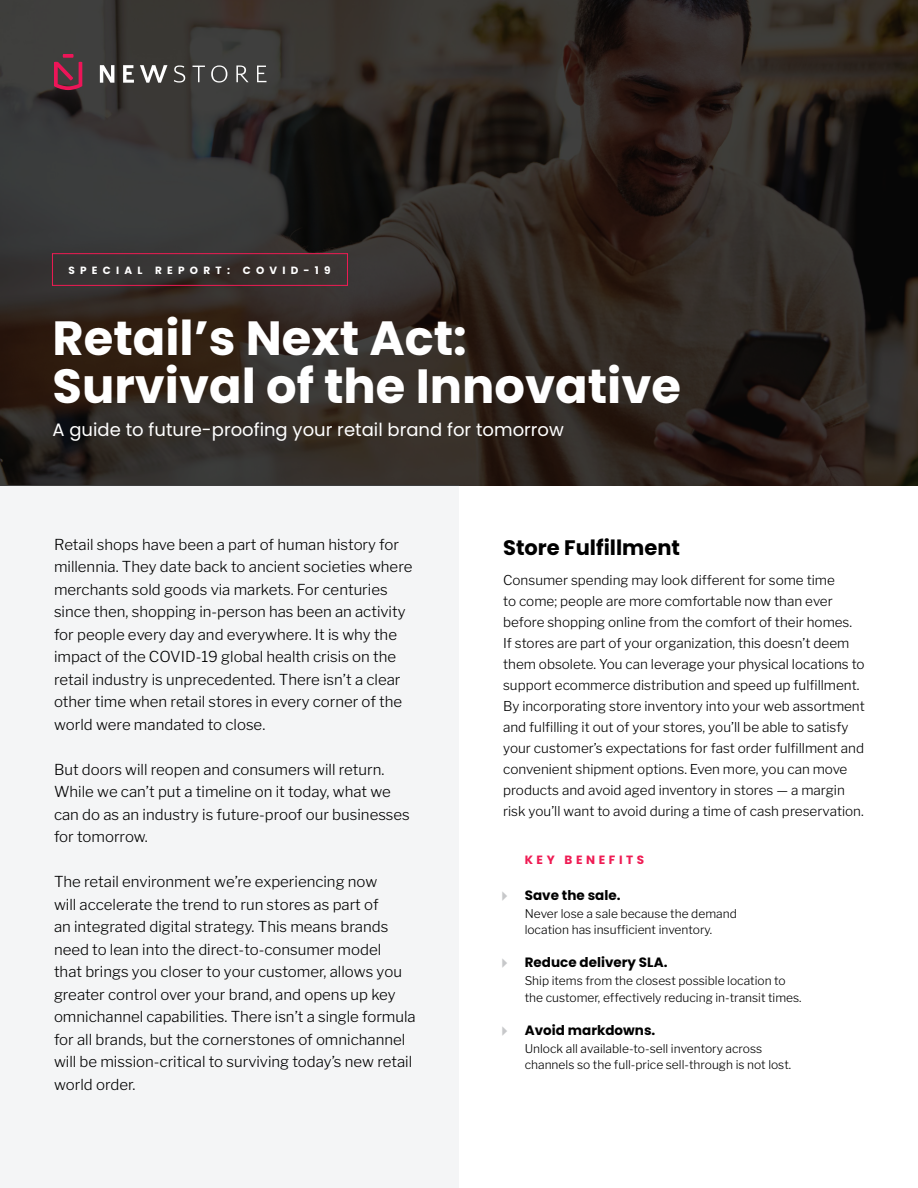
<style>
.page{position:relative;width:918px;height:1188px;background:#fff}
.page>*{position:absolute;margin:0;border:0;box-sizing:border-box;transform-origin:0 0}
.t1{font:700 48px "Poppins";color:#fff}
.t2{font:700 21px "Poppins";color:#000}
.t3{font:18px "Poppins";color:#fff}
.t4{font:300 15px/22.5px "Libre Franklin";color:#000}
.t5{font:300 13.5px/21px "Libre Franklin";color:#000}
.t6{font:700 13.5px "Poppins";color:#000}
.t7{font:300 12px/16.5px "Libre Franklin";color:#000}
.t8{font:700 12px "Poppins";letter-spacing:.3em;color:#ef1b53}
.t9{font:700 12px "Source Sans Pro";color:#c7c8ca;scale:.5 1}
.t10{font:700 10.5px "Poppins";letter-spacing:.5em;color:#fff}
</style>
<div class="page">
<div style="left:0;top:486px;width:459px;height:702px;background:#f4f5f6"></div>
<svg style="left:0;top:0;width:918px;height:486px;background:#2e2823"></svg>
<svg style="left:100px;top:65px;width:14px;height:18px"></svg>
<svg style="left:123px;top:65px;width:11px;height:18px"></svg>
<svg style="left:140px;top:65px;width:27px;height:18px"></svg>
<svg style="left:174px;top:65px;width:11px;height:18px"></svg>
<svg style="left:193px;top:66px;width:12px;height:16px"></svg>
<svg style="left:211px;top:65px;width:16px;height:18px"></svg>
<svg style="left:236px;top:66px;width:13px;height:16px"></svg>
<svg style="left:257px;top:66px;width:9px;height:16px"></svg>
<svg style="left:54px;top:54px;width:28px;height:36px"></svg>
<div style="left:52px;top:253px;width:296px;height:33px;border:1px solid #ef1b53"></div>
<p class="t10" style="left:68px;top:264px;width:264px">SPECIAL REPORT: COVID-19</p>
<p class="t1" style="left:52px;top:311px;width:416px">Retail’s Next Act:</p>
<p class="t1" style="left:52px;top:359px;width:630px">Survival of the Innovative</p>
<p class="t3" style="left:52px;top:419px;width:513px">A guide to future-proofing your retail brand for tomorrow</p>
<p class="t4" style="left:54px;top:533px;width:360px">Retail shops have been a part of human history for millennia. They date back to ancient societies where merchants sold goods via markets. For centuries since then, shopping in-person has been an activity for people every day and everywhere. It is why the impact of the COVID-19 global health crisis on the retail industry is unprecedented. There isn’t a clear other time when retail stores in every corner of the world were mandated to close.</p>
<p class="t4" style="left:54px;top:758px;width:357px">But doors will reopen and consumers will return.<br>While we can’t put a timeline on it today, what we can do as an industry is future-proof our businesses for tomorrow.</p>
<p class="t4" style="left:54px;top:871px;width:363px">The retail environment we’re experiencing now<br>will accelerate the trend to run stores as part of<br>an integrated digital strategy. This means brands need to lean into the direct-to-consumer model<br>that brings you closer to your customer, allows you greater control over your brand, and opens up key omnichannel capabilities. There isn’t a single formula for all brands, but the cornerstones of omnichannel will be mission-critical to surviving today’s new retail world order.</p>
<p class="t2" style="left:503px;top:535px;width:179px">Store Fulfillment</p>
<p class="t5" style="left:503px;top:569px;width:363px">Consumer spending may look different for some time<br>to come; people are more comfortable now than ever before shopping online from the comfort of their homes.<br>If stores are part of your organization, this doesn’t deem them obsolete. You can leverage your physical locations to support ecommerce distribution and speed up fulfillment.<br>By incorporating store inventory into your web assortment and fulfilling it out of your stores, you’ll be able to satisfy your customer’s expectations for fast order fulfillment and convenient shipment options. Even more, you can move products and avoid aged inventory in stores — a margin risk you’ll want to avoid during a time of cash preservation.</p>
<p class="t8" style="left:525px;top:853px;width:121px">KEY BENEFITS</p>
<p class="t9" style="left:502px;top:888px;width:12px">▶</p>
<p class="t6" style="left:525px;top:887px;width:97px">Save the sale.</p>
<p class="t7" style="left:525px;top:905px;width:214px">Never lose a sale because the demand</p>
<p class="t7" style="left:525px;top:922px;width:189px">location has insufficient inventory.</p>
<p class="t9" style="left:502px;top:955px;width:12px">▶</p>
<p class="t6" style="left:525px;top:955px;width:144px">Reduce delivery SLA.</p>
<p class="t7" style="left:525px;top:973px;width:278px">Ship items from the closest possible location to the customer, effectively reducing in-transit times.</p>
<p class="t9" style="left:502px;top:1023px;width:12px">▶</p>
<p class="t6" style="left:525px;top:1022px;width:132px">Avoid markdowns.</p>
<p class="t7" style="left:525px;top:1040px;width:268px">Unlock all available-to-sell inventory across channels so the full-price sell-through is not lost.</p>
</div>
